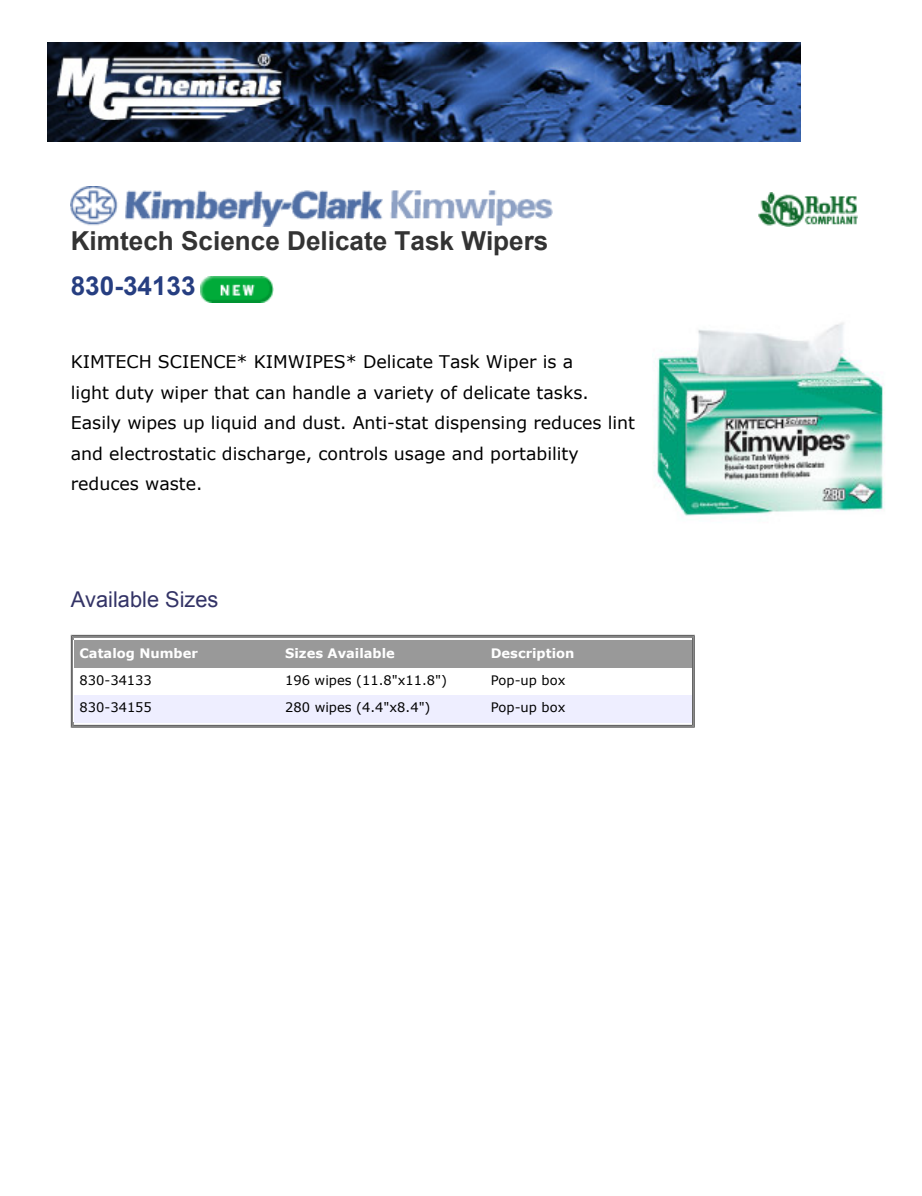
<style>
.page{position:relative;width:922px;height:1196px;background:#fff}
.page>*{position:absolute;margin:0;border:0;box-sizing:border-box;transform-origin:0 0}
.t1{font:700 26.1px "Arial";color:#333}
.t2{font:700 26.1px "Arial";color:#263e81}
.t3{font:21.82px "Arial";color:#336}
.t4{font:17.32px/30.4px "Verdana";color:#000}
.t5{font:13.05px "Verdana";color:#000}
.t6{font:700 13.05px "Verdana";color:#fff}
</style>
<div class="page">
<svg style="left:71px;top:635px;width:624px;height:92px"></svg>
<div style="left:74px;top:640px;width:618px;height:82px;background:#fff"></div>
<div style="left:74px;top:640px;width:205px;height:27px;background:#999"></div>
<div style="left:279px;top:640px;width:206px;height:27px;background:#999"></div>
<div style="left:485px;top:640px;width:207px;height:27px;background:#999"></div>
<div style="left:74px;top:695px;width:205px;height:27px;background:#eef"></div>
<div style="left:279px;top:695px;width:206px;height:27px;background:#eef"></div>
<div style="left:485px;top:695px;width:207px;height:27px;background:#eef"></div>
<img style="left:48px;top:43px;width:753px;height:62px">
<img style="left:48px;top:105px;width:753px;height:36px">
<img style="left:759px;top:192px;width:98px;height:35px">
<img style="left:71px;top:186px;width:482px;height:41px">
<img style="left:201px;top:276px;width:72px;height:26px">
<img style="left:655px;top:322px;width:230px;height:194px">
<h1 class="t1" style="left:71px;top:224px;width:479px">Kimtech Science Delicate Task Wipers</h1>
<h1 class="t2" style="left:71px;top:269px;width:126px">830-34133</h1>
<p class="t4" style="left:71px;top:347px;width:566px">KIMTECH SCIENCE* KIMWIPES* Delicate Task Wiper is a<br>light duty wiper that can handle a variety of delicate tasks.<br>Easily wipes up liquid and dust. Anti-stat dispensing reduces lint and electrostatic discharge, controls usage and portability reduces waste.</p>
<p class="t3" style="left:71px;top:585px;width:149px">Available Sizes</p>
<p class="t6" style="left:79px;top:644px;width:120px">Catalog Number</p>
<p class="t6" style="left:285px;top:644px;width:111px">Sizes Available</p>
<p class="t6" style="left:491px;top:644px;width:85px">Description</p>
<p class="t5" style="left:80px;top:671px;width:74px">830-34133</p>
<p class="t5" style="left:285px;top:671px;width:164px">196 wipes (11.8"x11.8")</p>
<p class="t5" style="left:491px;top:671px;width:76px">Pop-up box</p>
<p class="t5" style="left:80px;top:699px;width:74px">830-34155</p>
<p class="t5" style="left:285px;top:699px;width:147px">280 wipes (4.4"x8.4")</p>
<p class="t5" style="left:491px;top:699px;width:76px">Pop-up box</p>
</div>
